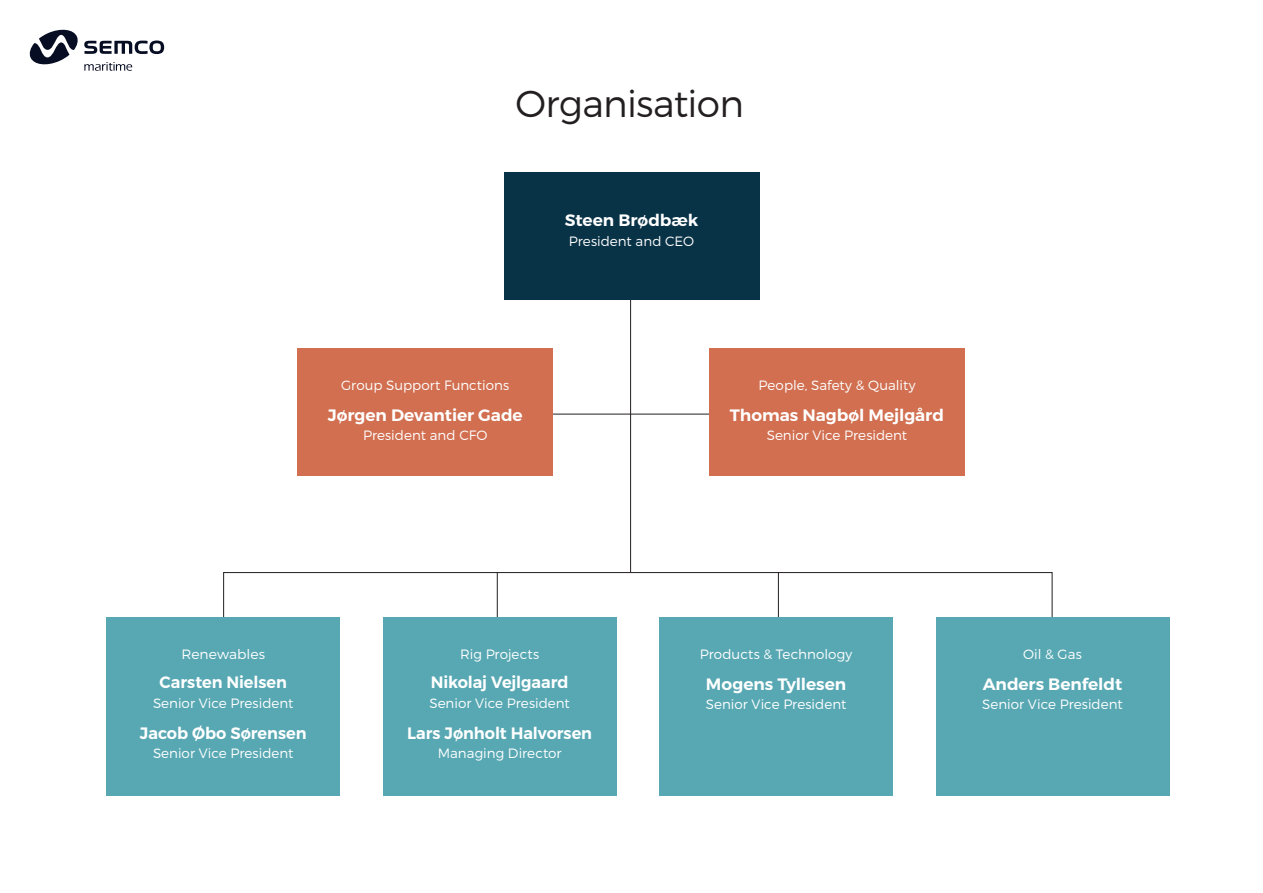
<style>
.page{position:relative;width:1263px;height:893px;background:#fff}
.page>*{position:absolute;margin:0;border:0;box-sizing:border-box;transform-origin:0 0}
.t1{font:300 37.5px "Montserrat";letter-spacing:-.015em;color:#231f20}
.t2{font:600 16.5px "Montserrat";letter-spacing:-.005em;color:#fff}
.t3{font:300 13.5px "Montserrat";color:#fff}
</style>
<div class="page">
<svg style="left:223px;top:572px;width:830px;height:45px"></svg>
<div style="left:106px;top:617px;width:234px;height:179px;background:#58a8b3"></div>
<hr style="left:630px;top:248px;width:1px;height:324px;background:#231f20">
<hr style="left:541px;top:414px;width:182px;height:1px;background:#231f20">
<div style="left:298px;top:348px;width:255px;height:128px;background:#d16f50"></div>
<div style="left:709px;top:348px;width:255px;height:128px;background:#d16f50"></div>
<hr style="left:497px;top:572px;width:1px;height:71px;background:#231f20">
<hr style="left:778px;top:572px;width:1px;height:71px;background:#231f20">
<div style="left:659px;top:617px;width:234px;height:179px;background:#58a8b3"></div>
<div style="left:935px;top:617px;width:234px;height:179px;background:#58a8b3"></div>
<div style="left:383px;top:617px;width:234px;height:179px;background:#58a8b3"></div>
<svg style="left:30px;top:30px;width:134px;height:41px"></svg>
<div style="left:504px;top:172px;width:255px;height:127px;background:#083246"></div>
<p class="t1" style="left:515px;top:81px;width:230px">Organisation</p>
<p class="t2" style="left:565px;top:210px;width:135px">Steen Brødbæk</p>
<p class="t3" style="left:569px;top:233px;width:127px">President and CEO</p>
<p class="t3" style="left:341px;top:377px;width:169px">Group Support Functions</p>
<p class="t2" style="left:328px;top:405px;width:196px">Jørgen Devantier Gade</p>
<p class="t3" style="left:363px;top:427px;width:126px">President and CFO</p>
<p class="t3" style="left:758px;top:377px;width:159px">People, Safety &amp; Quality</p>
<p class="t2" style="left:730px;top:405px;width:216px">Thomas Nagbøl Mejlgård</p>
<p class="t3" style="left:767px;top:427px;width:142px">Senior Vice President</p>
<p class="t3" style="left:181px;top:646px;width:85px">Renewables</p>
<p class="t2" style="left:160px;top:672px;width:129px">Carsten Nielsen</p>
<p class="t3" style="left:153px;top:695px;width:142px">Senior Vice President</p>
<p class="t2" style="left:140px;top:723px;width:168px">Jacob Øbo Sørensen</p>
<p class="t3" style="left:153px;top:745px;width:142px">Senior Vice President</p>
<p class="t3" style="left:460px;top:646px;width:80px">Rig Projects</p>
<p class="t2" style="left:431px;top:672px;width:139px">Nikolaj Vejlgaard</p>
<p class="t3" style="left:429px;top:695px;width:142px">Senior Vice President</p>
<p class="t2" style="left:407px;top:723px;width:186px">Lars Jønholt Halvorsen</p>
<p class="t3" style="left:438px;top:745px;width:125px">Managing Director</p>
<p class="t3" style="left:700px;top:646px;width:154px">Products &amp; Technology</p>
<p class="t2" style="left:706px;top:674px;width:142px">Mogens Tyllesen</p>
<p class="t3" style="left:706px;top:696px;width:142px">Senior Vice President</p>
<p class="t3" style="left:1023px;top:646px;width:60px">Oil &amp; Gas</p>
<p class="t2" style="left:983px;top:674px;width:141px">Anders Benfeldt</p>
<p class="t3" style="left:982px;top:696px;width:142px">Senior Vice President</p>
</div>
